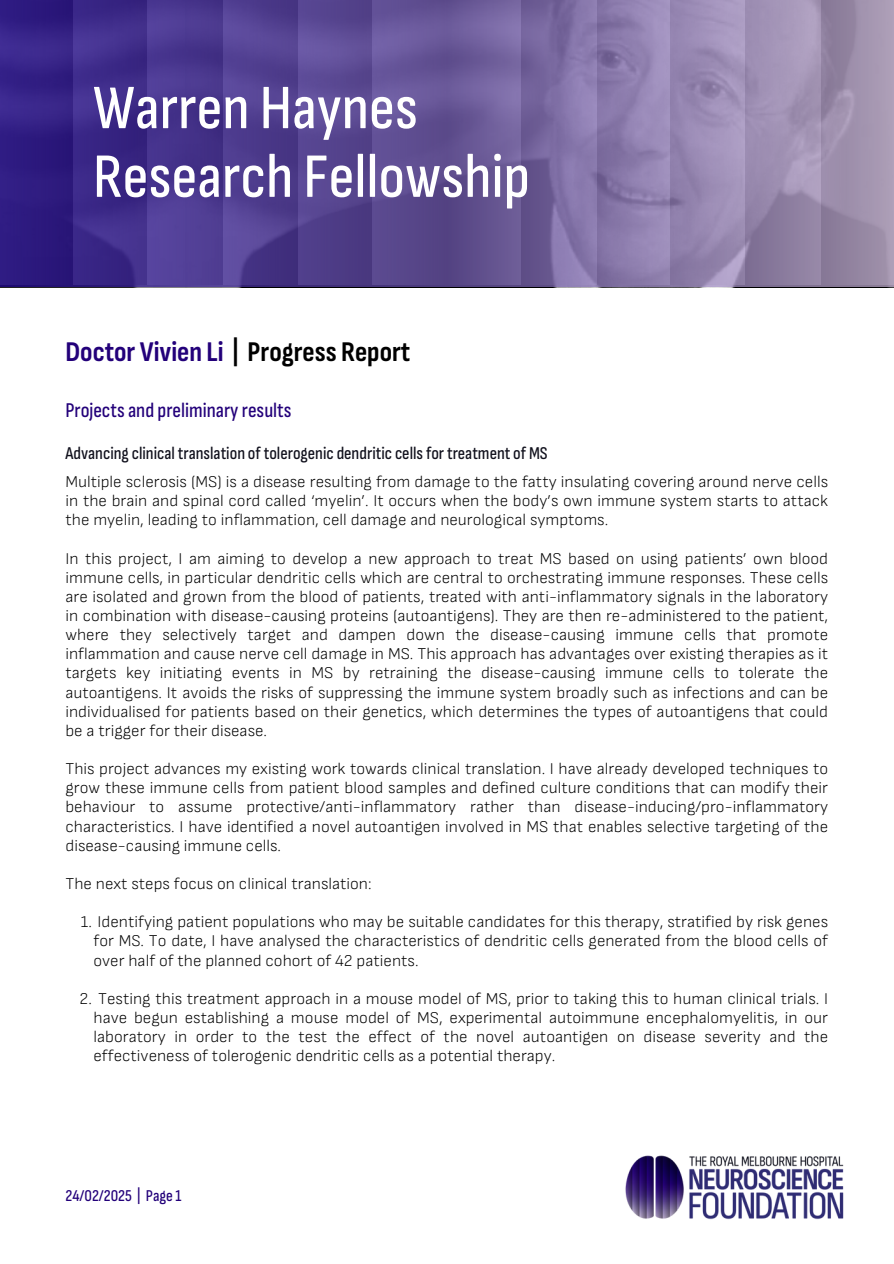
<style>
.page{position:relative;width:894px;height:1264px;background:#fff}
.page>*{position:absolute;margin:0;border:0;box-sizing:border-box;transform-origin:0 0}
.t1{font:500 63px/68.7px "Sofia Sans Condensed";color:#fff}
.t2{font:700 28.5px "Sofia Sans Condensed";color:#000}
.t3{font:500 21px "Sofia Sans Condensed";color:#23007a}
.t4{font:500 18px "Sofia Sans Condensed";color:#11111d}
.t5{font:300 16.5px/19.2px "Sofia Sans";color:#000;text-align:justify}
.t6{font:500 16.5px "Sofia Sans Condensed";color:#23007a}
.s1{color:#23007a}
</style>
<div class="page">
<svg style="left:0;top:0;width:893px;height:287px;background:#6b5a9a"></svg>
<img style="left:625px;top:1155px;width:219px;height:65px">
<p class="t1" style="left:93px;top:75px;width:438px">Warren Haynes<br>Research Fellowship</p>
<p class="t2" style="left:65px;top:335px;width:346px"><span class="s1">Doctor Vivien Li</span> | Progress Report</p>
<p class="t3" style="left:65px;top:398px;width:227px">Projects and preliminary results</p>
<p class="t4" style="left:65px;top:443px;width:483px">Advancing clinical translation of tolerogenic dendritic cells for treatment of MS</p>
<h1 class="t5" style="left:65px;top:472px;width:764px">Multiple sclerosis (MS) is a disease resulting from damage to the fatty insulating covering around nerve cells in the brain and spinal cord called ‘myelin’. It occurs when the body’s own immune system starts to attack the myelin, leading to inflammation, cell damage and neurological symptoms.</h1>
<h2 class="t5" style="left:65px;top:549px;width:764px">In this project, I am aiming to develop a new approach to treat MS based on using patients’ own blood immune cells, in particular dendritic cells which are central to orchestrating immune responses. These cells are isolated and grown from the blood of patients, treated with anti-inflammatory signals in the laboratory in combination with disease-causing proteins (autoantigens). They are then re-administered to the patient, where they selectively target and dampen down the disease-causing immune cells that promote inflammation and cause nerve cell damage in MS. This approach has advantages over existing therapies as it targets key initiating events in MS by retraining the disease-causing immune cells to tolerate the autoantigens. It avoids the risks of suppressing the immune system broadly such as infections and can be individualised for patients based on their genetics, which determines the types of autoantigens that could be a trigger for their disease.</h2>
<h3 class="t5" style="left:65px;top:759px;width:764px">This project advances my existing work towards clinical translation. I have already developed techniques to grow these immune cells from patient blood samples and defined culture conditions that can modify their behaviour to assume protective/anti-inflammatory rather than disease-inducing/pro-inflammatory characteristics. I have identified a novel autoantigen involved in MS that enables selective targeting of the disease-causing immune cells.</h3>
<h4 class="t5" style="left:65px;top:874px;width:308px">The next steps focus on clinical translation:</h4>
<p class="t5" style="left:93px;top:912px;width:736px;text-indent:-13px">1. Identifying patient populations who may be suitable candidates for this therapy, stratified by risk genes for MS. To date, I have analysed the characteristics of dendritic cells generated from the blood cells of over half of the planned cohort of 42 patients.</p>
<p class="t5" style="left:93px;top:989px;width:736px;text-indent:-14px">2. Testing this treatment approach in a mouse model of MS, prior to taking this to human clinical trials. I have begun establishing a mouse model of MS, experimental autoimmune encephalomyelitis, in our laboratory in order to the test the effect of the novel autoantigen on disease severity and the effectiveness of tolerogenic dendritic cells as a potential therapy.</p>
<p class="t6" style="left:65px;top:1185px;width:117px">24/02/2025 | Page 1</p>
</div>
